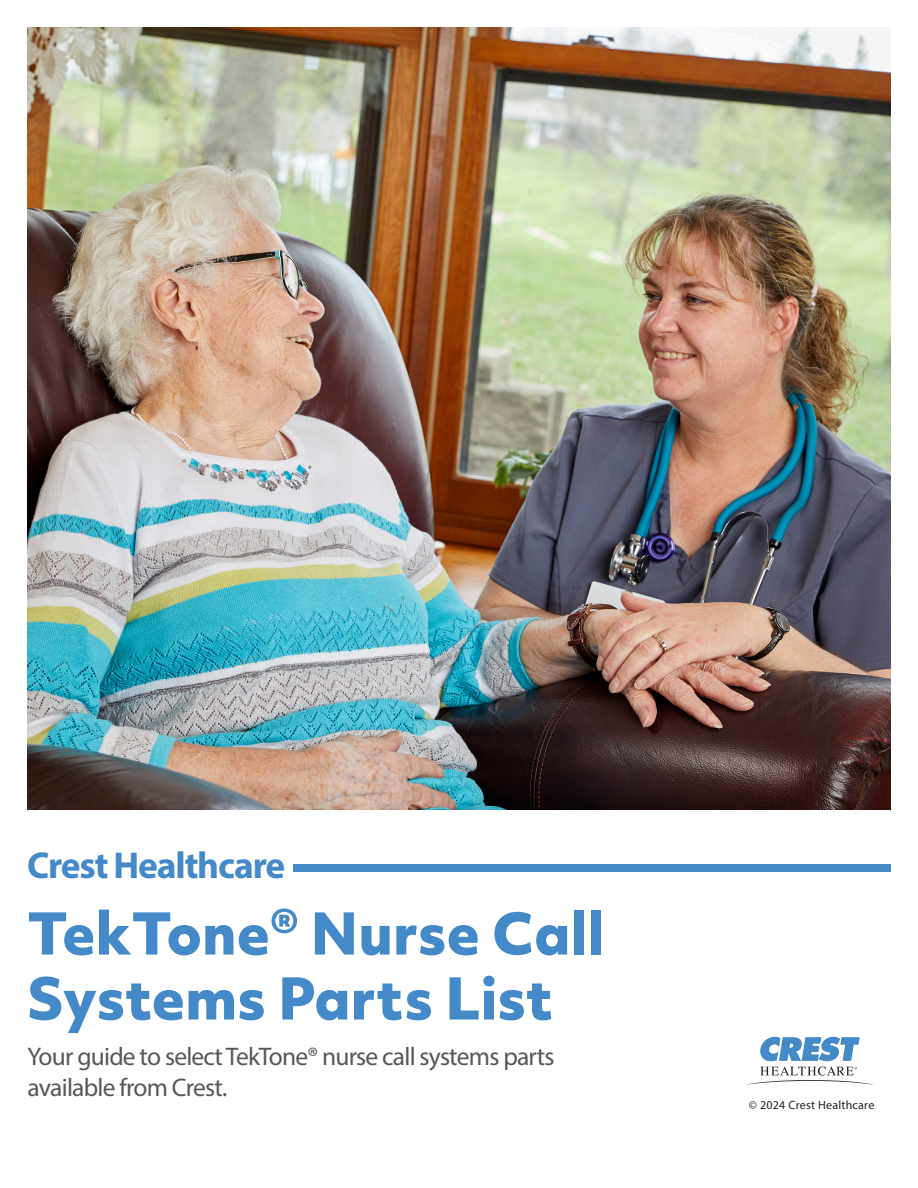
<style>
.page{position:relative;width:918px;height:1188px;background:#fff}
.page>*{position:absolute;margin:0;border:0;box-sizing:border-box;transform-origin:0 0}
.t1{font:800 55.5px "Objektiv Mk 2";color:#4489c8}
.t2{font:700 37.5px "Myriad Pro";letter-spacing:-.03em;color:#4489c8}
.t3{font:25.5px/30.6px "Myriad Pro";letter-spacing:-.03em;color:#57585a}
.t4{font:12px "Myriad Pro";letter-spacing:.02em;color:#231f20}
</style>
<div class="page">
<svg style="left:760px;top:1037px;width:100px;height:24px"></svg>
<svg style="left:746px;top:1067px;width:128px;height:18px"></svg>
<div style="left:211px;top:865px;width:680px;height:7px;background:#4489c8"></div>
<div style="left:27px;top:844px;width:265px;height:41px;background:#fff"></div>
<img style="left:27px;top:27px;width:864px;height:783px">
<p class="t2" style="left:27px;top:841px;width:260px">Crest Healthcare</p>
<p class="t1" style="left:27px;top:894px;width:579px">TekTone® Nurse Call</p>
<p class="t1" style="left:27px;top:959px;width:527px">Systems Parts List</p>
<p class="t3" style="left:28px;top:1041px;width:529px">Your guide to select TekTone® nurse call systems parts available from Crest.</p>
<p class="t4" style="left:749px;top:1097px;width:127px">© 2024 Crest Healthcare</p>
</div>
